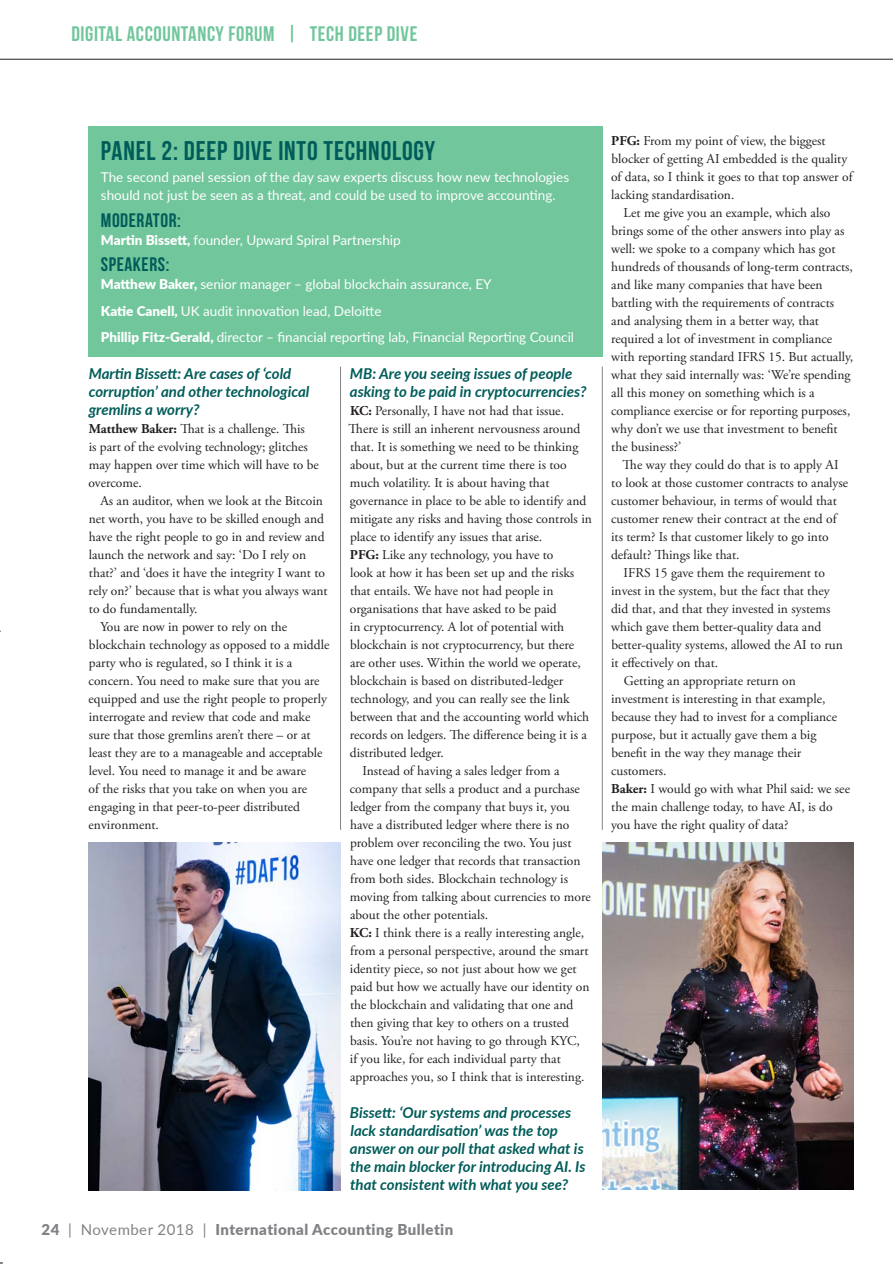
<style>
.page{position:relative;width:893px;height:1264px;background:#fff}
.page>*{position:absolute;margin:0;border:0;box-sizing:border-box;transform-origin:0 0}
.Box_out_Heading{font:700 27px "Bebas Neue";letter-spacing:.03em;color:#005c59}
.t1{font:700 21px "Bebas Neue";letter-spacing:.03em;color:#71c69c}
.Box_out_body{font:700 19.5px "Bebas Neue";letter-spacing:.03em;color:#005c59}
.Interview_Q{font:italic 700 15px/18px "Lato";color:#005c59}
.t2{font:900 15px "Lato";letter-spacing:.03em;color:#808285}
.Body_indent{font:13.5px/18px "Adobe Garamond Pro";color:#231f20}
.Box_out_body-2{font:13.5px "Lato";color:#fff}
.Box_out_Heading-2{font:13.5px/18px "Lato";color:#fff}
.s1{font-weight:900}
.s2{font-weight:700}
.s3{font-weight:400}
</style>
<div class="page">
<hr style="left:0;top:59px;width:893px;height:1px;background:#231f20">
<hr style="left:340px;top:366px;width:1px;height:463px;background:#808285">
<hr style="left:602px;top:366px;width:1px;height:463px;background:#808285">
<div style="left:88px;top:127px;width:514px;height:230px;background:#71c69c"></div>
<img style="left:603px;top:842px;width:250px;height:347px">
<img style="left:88px;top:842px;width:252px;height:348px">
<p class="t1" style="left:71px;top:22px;width:347px">DIGITAL ACCOUNTANCY FORUM | TECH DEEP DIVE</p>
<p class="Box_out_Heading" style="left:101px;top:136px;width:336px">PANEL 2: DEEP DIVE INTO TECHNOLOGY</p>
<p class="Box_out_Heading-2" style="left:101px;top:168px;width:470px">The second panel session of the day saw experts discuss how new technologies should not just be seen as a threat, and could be used to improve accounting.</p>
<p class="Box_out_body" style="left:101px;top:209px;width:81px">MODERATOR:</p>
<p class="Box_out_body-2" style="left:101px;top:230px;width:301px"><span class="s1">Martin Bissett,</span> founder, Upward Spiral Partnership</p>
<p class="Box_out_body" style="left:101px;top:254px;width:70px">SPEAKERS:</p>
<p class="Box_out_body-2" style="left:101px;top:275px;width:392px"><span class="s1">Matthew Baker,</span> senior manager – global blockchain assurance, EY</p>
<p class="Box_out_body-2" style="left:101px;top:301px;width:282px"><span class="s1">Katie Canell,</span> UK audit innovation lead, Deloitte</p>
<p class="Box_out_body-2" style="left:101px;top:328px;width:475px"><span class="s1">Phillip Fitz-Gerald,</span> director – financial reporting lab, Financial Reporting Council</p>
<p class="Interview_Q" style="left:89px;top:364px;width:222px">Martin Bissett: Are cases of ‘cold corruption’ and other technological gremlins a worry?</p>
<p class="Body_indent" style="left:89px;top:420px;width:232px"><span class="s2">Matthew Baker:</span> That is a challenge. This<br>is part of the evolving technology; glitches may happen over time which will have to be overcome.</p>
<p class="Body_indent" style="left:89px;top:492px;width:240px;text-indent:12px">As an auditor, when we look at the Bitcoin net worth, you have to be skilled enough and have the right people to go in and review and launch the network and say: ‘Do I rely on that?’ and ‘does it have the integrity I want to rely on?’ because that is what you always want to do fundamentally.</p>
<p class="Body_indent" style="left:89px;top:618px;width:242px;text-indent:12px">You are now in power to rely on the blockchain technology as opposed to a middle party who is regulated, so I think it is a concern. You need to make sure that you are equipped and use the right people to properly interrogate and review that code and make sure that those gremlins aren’t there – or at least they are to a manageable and acceptable level. You need to manage it and be aware<br>of the risks that you take on when you are engaging in that peer-to-peer distributed environment.</p>
<p class="Interview_Q" style="left:350px;top:364px;width:238px">MB: Are you seeing issues of people asking to be paid in cryptocurrencies?</p>
<p class="Body_indent" style="left:349px;top:402px;width:245px"><span class="s2">KC:</span> Personally, I have not had that issue.<br>There is still an inherent nervousness around that. It is something we need to be thinking about, but at the current time there is too much volatility. It is about having that governance in place to be able to identify and mitigate any risks and having those controls in place to identify any issues that arise.</p>
<p class="Body_indent" style="left:350px;top:546px;width:241px"><span class="s2">PFG:</span> Like any technology, you have to<br>look at how it has been set up and the risks that entails. We have not had people in organisations that have asked to be paid<br>in cryptocurrency. A lot of potential with blockchain is not cryptocurrency, but there are other uses. Within the world we operate, blockchain is based on distributed-ledger technology, and you can really see the link between that and the accounting world which records on ledgers. The difference being it is a distributed ledger.</p>
<p class="Body_indent" style="left:350px;top:762px;width:242px;text-indent:13px">Instead of having a sales ledger from a company that sells a product and a purchase ledger from the company that buys it, you have a distributed ledger where there is no problem over reconciling the two. You just have one ledger that records that transaction from both sides. Blockchain technology is moving from talking about currencies to more about the other potentials.</p>
<p class="Body_indent" style="left:350px;top:924px;width:241px"><span class="s2">KC:</span> I think there is a really interesting angle, from a personal perspective, around the smart identity piece, so not just about how we get paid but how we actually have our identity on the blockchain and validating that one and then giving that key to others on a trusted basis. You’re not having to go through KYC, if you like, for each individual party that approaches you, so I think that is interesting.</p>
<p class="Interview_Q" style="left:350px;top:1102px;width:237px">Bissett: ‘Our systems and processes lack standardisation’ was the top answer on our poll that asked what is the main blocker for introducing AI. Is that consistent with what you see?</p>
<p class="t2" style="left:42px;top:1218px;width:413px">24 <span class="s3">| November 2018 |</span> International Accounting Bulletin</p>
<p class="Body_indent" style="left:611px;top:132px;width:243px"><span class="s2">PFG:</span> From my point of view, the biggest blocker of getting AI embedded is the quality of data, so I think it goes to that top answer of lacking standardisation.</p>
<p class="Body_indent" style="left:611px;top:204px;width:244px;text-indent:13px">Let me give you an example, which also brings some of the other answers into play as well: we spoke to a company which has got hundreds of thousands of long-term contracts, and like many companies that have been battling with the requirements of contracts and analysing them in a better way, that required a lot of investment in compliance with reporting standard IFRS 15. But actually, what they said internally was: ‘We’re spending all this money on something which is a compliance exercise or for reporting purposes, why don’t we use that investment to benefit the business?’</p>
<p class="Body_indent" style="left:611px;top:456px;width:239px;text-indent:12px">The way they could do that is to apply AI to look at those customer contracts to analyse customer behaviour, in terms of would that customer renew their contract at the end of its term? Is that customer likely to go into default? Things like that.</p>
<p class="Body_indent" style="left:611px;top:564px;width:233px;text-indent:13px">IFRS 15 gave them the requirement to invest in the system, but the fact that they did that, and that they invested in systems which gave them better-quality data and better-quality systems, allowed the AI to run it effectively on that.</p>
<p class="Body_indent" style="left:611px;top:672px;width:227px;text-indent:13px">Getting an appropriate return on investment is interesting in that example, because they had to invest for a compliance purpose, but it actually gave them a big benefit in the way they manage their customers.</p>
<p class="Body_indent" style="left:611px;top:780px;width:240px"><span class="s2">Baker:</span> I would go with what Phil said: we see the main challenge today, to have AI, is do you have the right quality of data?</p>
</div>
